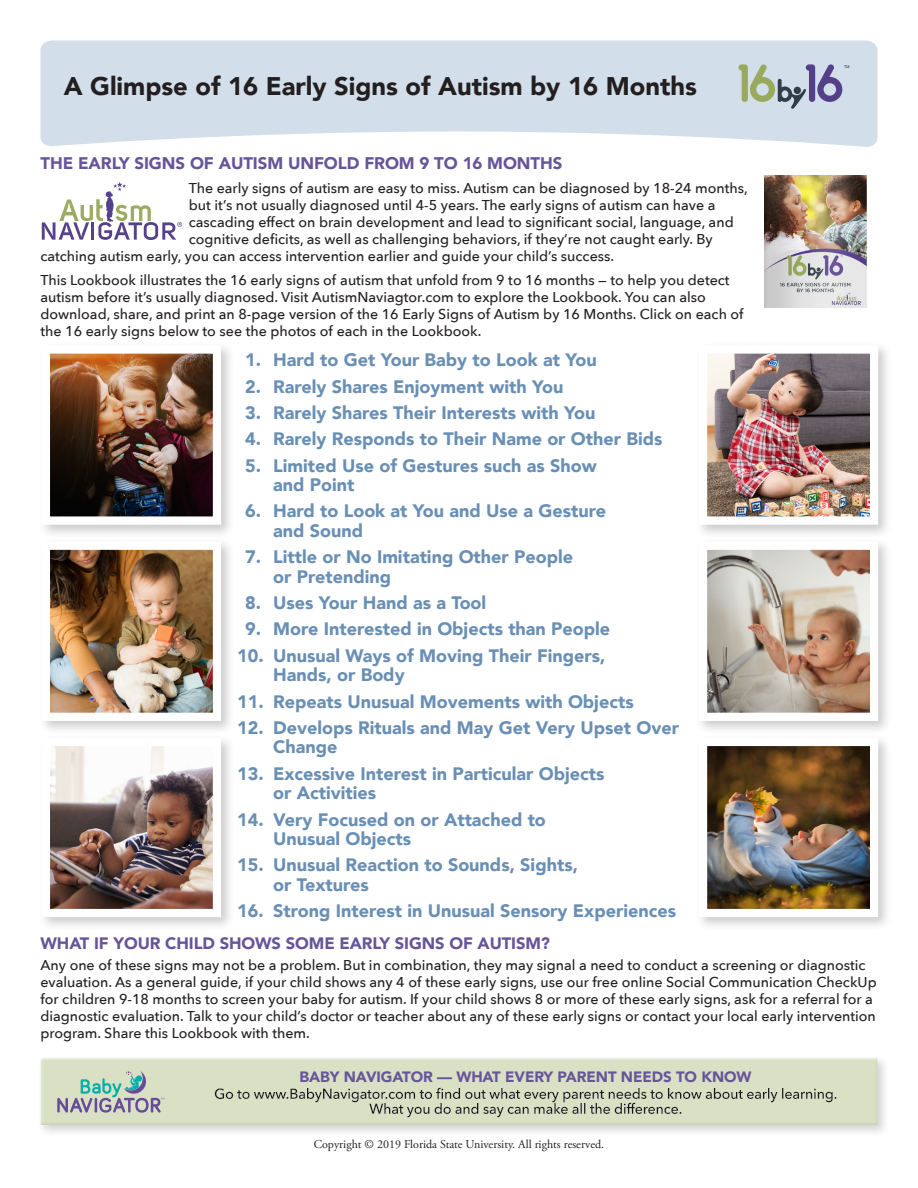
<style>
.page{position:relative;width:918px;height:1188px;background:#fff}
.page>*{position:absolute;margin:0;border:0;box-sizing:border-box;transform-origin:0 0}
.t1{font:900 25.5px "Avenir";color:#231f20}
.t2{font:900 18px/19.5px "Avenir";color:#698fb5}
.t3{font:900 16.8px "Avenir";letter-spacing:-.005em;color:#67549a}
.t4{font:900 16.5px "Avenir";letter-spacing:-.005em;color:#67549a}
.t5{font:900 15px "Avenir";letter-spacing:-.005em;color:#67549a}
.t6{font:500 14.25px/17.1px "Avenir Next";color:#231f20}
.t7{font:12px "Adobe Garamond Pro";color:#231f20}
</style>
<div class="page">
<svg style="left:41px;top:40px;width:837px;height:107px;fill:#d2dee9"></svg>
<svg style="left:739px;top:64px;width:110px;height:45px"></svg>
<div style="left:37px;top:1054px;width:853px;height:84px;background:#231f20;opacity:.19"></div>
<div style="left:40px;top:1058px;width:839px;height:67px;background:#a7b775;opacity:.19"></div>
<div style="left:38px;top:341px;width:197px;height:198px;background:#231f20;opacity:.23"></div>
<img style="left:51px;top:354px;width:161px;height:162px">
<div style="left:42px;top:345px;width:179px;height:180px;border:8px solid #fff"></div>
<div style="left:38px;top:538px;width:197px;height:197px;background:#231f20;opacity:.23"></div>
<img style="left:51px;top:551px;width:161px;height:161px">
<div style="left:42px;top:542px;width:179px;height:179px;border:8px solid #fff"></div>
<div style="left:695px;top:734px;width:198px;height:198px;background:#231f20;opacity:.23"></div>
<img style="left:708px;top:747px;width:161px;height:161px">
<div style="left:699px;top:738px;width:179px;height:179px;border:8px solid #fff"></div>
<div style="left:38px;top:734px;width:197px;height:198px;background:#231f20;opacity:.23"></div>
<img style="left:51px;top:747px;width:161px;height:161px">
<div style="left:695px;top:538px;width:198px;height:197px;background:#231f20;opacity:.23"></div>
<img style="left:708px;top:551px;width:161px;height:161px">
<div style="left:699px;top:542px;width:179px;height:179px;border:8px solid #fff"></div>
<div style="left:695px;top:341px;width:198px;height:198px;background:#231f20;opacity:.23"></div>
<img style="left:708px;top:354px;width:161px;height:162px">
<div style="left:699px;top:345px;width:179px;height:180px;border:8px solid #fff"></div>
<img style="left:765px;top:176px;width:101px;height:132px">
<svg style="left:42px;top:182px;width:140px;height:58px"></svg>
<svg style="left:57px;top:1071px;width:107px;height:42px"></svg>
<h1 class="t1" style="left:64px;top:65px;width:635px">A Glimpse of 16 Early Signs of Autism by 16 Months</h1>
<p class="t3" style="left:40px;top:149px;width:523px">THE EARLY SIGNS OF AUTISM UNFOLD FROM 9 TO 16 MONTHS</p>
<p class="t6" style="left:189px;top:179px;width:561px">The early signs of autism are easy to miss. Autism can be diagnosed by 18-24 months,</p>
<p class="t6" style="left:189px;top:196px;width:528px">but it’s not usually diagnosed until 4-5 years. The early signs of autism can have a</p>
<p class="t6" style="left:189px;top:213px;width:546px">cascading effect on brain development and lead to significant social, language, and</p>
<p class="t6" style="left:189px;top:230px;width:525px">cognitive deficits, as well as challenging behaviors, if they’re not caught early. By</p>
<p class="t6" style="left:41px;top:247px;width:575px">catching autism early, you can access intervention earlier and guide your child’s success.</p>
<p class="t6" style="left:41px;top:271px;width:705px">This Lookbook illustrates the 16 early signs of autism that unfold from 9 to 16 months — to help you detect autism before it’s usually diagnosed. Visit AutismNaviagtor.com to explore the Lookbook. You can also download, share, and print an 8-page version of the 16 Early Signs of Autism by 16 Months. Click on each of the 16 early signs below to see the photos of each in the Lookbook.</p>
<p class="t2" style="left:245px;top:350px;width:353px">1. Hard to Get Your Baby to Look at You</p>
<p class="t2" style="left:245px;top:376px;width:320px">2. Rarely Shares Enjoyment with You</p>
<p class="t2" style="left:245px;top:403px;width:352px">3. Rarely Shares Their Interests with You</p>
<p class="t2" style="left:245px;top:429px;width:419px">4. Rarely Responds to Their Name or Other Bids</p>
<p class="t2" style="left:273px;top:455px;width:325px;text-indent:-28px">5. Limited Use of Gestures such as Show and Point</p>
<p class="t2" style="left:273px;top:501px;width:335px;text-indent:-28px">6. Hard to Look at You and Use a Gesture and Sound</p>
<p class="t2" style="left:273px;top:547px;width:302px;text-indent:-28px">7. Little or No Imitating Other People or Pretending</p>
<p class="t2" style="left:245px;top:593px;width:243px">8. Uses Your Hand as a Tool</p>
<p class="t2" style="left:245px;top:619px;width:367px">9. More Interested in Objects than People</p>
<p class="t2" style="left:273px;top:645px;width:334px;text-indent:-36px">10. Unusual Ways of Moving Their Fingers,<br>Hands, or Body</p>
<p class="t2" style="left:237px;top:691px;width:398px">11. Repeats Unusual Movements with Objects</p>
<p class="t2" style="left:273px;top:717px;width:407px;text-indent:-36px">12. Develops Rituals and May Get Very Upset Over<br>Change</p>
<p class="t2" style="left:273px;top:763px;width:333px;text-indent:-36px">13. Excessive Interest in Particular Objects or Activities</p>
<p class="t2" style="left:273px;top:809px;width:274px;text-indent:-36px">14. Very Focused on or Attached to<br>Unusual Objects</p>
<p class="t2" style="left:273px;top:855px;width:306px;text-indent:-36px">15. Unusual Reaction to Sounds, Sights, or Textures</p>
<p class="t2" style="left:237px;top:901px;width:440px">16. Strong Interest in Unusual Sensory Experiences</p>
<p class="t4" style="left:40px;top:929px;width:511px">WHAT IF YOUR CHILD SHOWS SOME EARLY SIGNS OF AUTISM?</p>
<p class="t6" style="left:40px;top:956px;width:838px">Any one of these signs may not be a problem. But in combination, they may signal a need to conduct a screening or diagnostic evaluation. As a general guide, if your child shows any 4 of these early signs, use our free online Social Communication CheckUp for children 9-18 months to screen your baby for autism. If your child shows 8 or more of these early signs, ask for a referral for a diagnostic evaluation. Talk to your child’s doctor or teacher about any of these early signs or contact your local early intervention program. Share this Lookbook with them.</p>
<p class="t5" style="left:299px;top:1064px;width:454px">BABY NAVIGATOR — WHAT EVERY PARENT NEEDS TO KNOW</p>
<p class="t7" style="left:314px;top:1136px;width:292px">Copyright © 2019 Florida State University. All rights reserved.</p>
</div>
